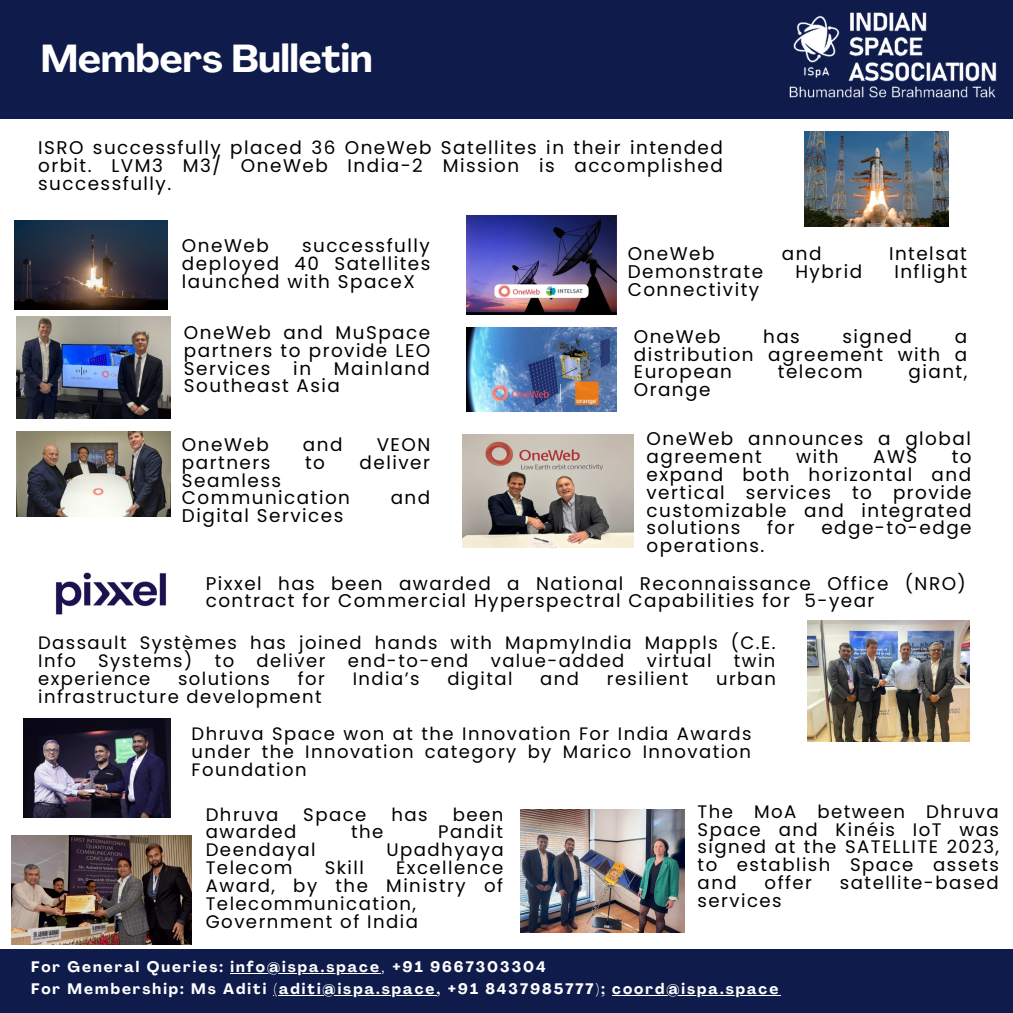
<style>
.page{position:relative;width:1013px;height:1013px;background:#fff}
.page>*{position:absolute;margin:0;border:0;box-sizing:border-box;transform-origin:0 0}
.t1{font:700 38.5px "Agrandir";color:#fff}
.t2{font:18.38px/17.8px "Poppins";letter-spacing:.08em;color:#000;text-align:justify}
.t3{font:18.12px/17.8px "Poppins";letter-spacing:.08em;color:#000}
.t4{font:18px/17.8px "Poppins";letter-spacing:.08em;color:#000;text-align:justify}
.t5{font:700 15px/22.5px "Agrandir";letter-spacing:.135em;color:#fff}
.s1{font-weight:400}
</style>
<div class="page">
<div style="left:0;top:0;width:1012px;height:119px;background:#0f1c4b"></div>
<img style="left:789px;top:12px;width:208px;height:86px">
<div style="left:0;top:949px;width:1012px;height:63px;background:#0f1c4b"></div>
<img style="left:55px;top:572px;width:111px;height:43px">
<img style="left:11px;top:835px;width:180px;height:109px">
<img style="left:520px;top:809px;width:164px;height:123px">
<img style="left:23px;top:719px;width:147px;height:98px">
<img style="left:14px;top:221px;width:154px;height:89px">
<img style="left:804px;top:131px;width:144px;height:96px">
<img style="left:17px;top:317px;width:154px;height:102px">
<img style="left:467px;top:215px;width:150px;height:100px">
<img style="left:467px;top:327px;width:150px;height:84px">
<img style="left:17px;top:432px;width:154px;height:84px">
<img style="left:463px;top:434px;width:170px;height:113px">
<img style="left:807px;top:620px;width:162px;height:121px">
<hr style="left:230px;top:972px;width:151px;height:1px;background:#fff">
<hr style="left:279px;top:995px;width:157px;height:1px;background:#fff">
<hr style="left:612px;top:995px;width:168px;height:1px;background:#fff">
<h1 class="t1" style="left:41px;top:44px;width:333px">Members Bulletin</h1>
<p class="t2" style="left:38px;top:139px;width:686px">ISRO successfully placed 36 OneWeb Satellites in their intended orbit. LVM3 M3/ OneWeb India-2 Mission is accomplished successfully.</p>
<p class="t2" style="left:182px;top:237px;width:250px;text-indent:120px">successfully deployed 40 Satellites launched with SpaceX</p>
<p class="t2" style="left:182px;top:237px;width:88px">OneWeb</p>
<p class="t2" style="left:184px;top:324px;width:248px">OneWeb and MuSpace partners to provide LEO Services in Mainland Southeast Asia</p>
<p class="t2" style="left:182px;top:435px;width:88px">OneWeb</p>
<p class="t2" style="left:303px;top:435px;width:41px">and</p>
<p class="t2" style="left:376px;top:435px;width:55px">VEON</p>
<p class="t2" style="left:182px;top:453px;width:90px">partners</p>
<p class="t2" style="left:305px;top:453px;width:21px">to</p>
<p class="t2" style="left:359px;top:453px;width:72px">deliver</p>
<p class="t2" style="left:182px;top:471px;width:169px">Seamless<br>Communication</p>
<p class="t2" style="left:391px;top:489px;width:41px">and</p>
<p class="t2" style="left:182px;top:507px;width:163px">Digital Services</p>
<p class="t2" style="left:627px;top:245px;width:88px">OneWeb</p>
<p class="t2" style="left:782px;top:245px;width:41px">and</p>
<p class="t2" style="left:889px;top:245px;width:79px">Intelsat</p>
<p class="t2" style="left:627px;top:263px;width:137px">Demonstrate</p>
<p class="t2" style="left:795px;top:263px;width:68px">Hybrid</p>
<p class="t2" style="left:894px;top:263px;width:74px">Inflight</p>
<p class="t2" style="left:627px;top:280px;width:133px">Connectivity</p>
<p class="t2" style="left:633px;top:327px;width:88px">OneWeb</p>
<p class="t2" style="left:763px;top:327px;width:38px">has</p>
<p class="t2" style="left:842px;top:327px;width:71px">signed</p>
<p class="t2" style="left:633px;top:327px;width:335px;text-indent:321px">a distribution agreement with a European</p>
<p class="t2" style="left:777px;top:363px;width:86px">telecom</p>
<p class="t2" style="left:908px;top:363px;width:60px">giant,</p>
<p class="t2" style="left:633px;top:381px;width:78px">Orange</p>
<p class="t2" style="left:646px;top:430px;width:326px">OneWeb announces a global agreement</p>
<p class="t2" style="left:796px;top:448px;width:44px">with</p>
<p class="t2" style="left:873px;top:448px;width:46px">AWS</p>
<p class="t2" style="left:646px;top:448px;width:326px;text-indent:305px">to expand both horizontal and vertical services to provide customizable and integrated solutions</p>
<p class="t2" style="left:767px;top:519px;width:29px">for</p>
<p class="t2" style="left:821px;top:519px;width:152px">edge-to-edge</p>
<p class="t2" style="left:646px;top:537px;width:119px">operations.</p>
<p class="t2" style="left:206px;top:574px;width:761px">Pixxel has been awarded a National Reconnaissance Office (NRO) contract for Commercial Hyperspectral Capabilities for 5-year</p>
<p class="t4" style="left:38px;top:634px;width:739px">Dassault Systèmes has joined hands with MapmyIndia Mappls (C.E.<br>Info Systems) to deliver end-to-end value-added virtual twin experience</p>
<p class="t4" style="left:178px;top:669px;width:93px">solutions</p>
<p class="t4" style="left:298px;top:669px;width:29px">for</p>
<p class="t4" style="left:353px;top:669px;width:68px">India’s</p>
<p class="t4" style="left:447px;top:669px;width:67px">digital</p>
<p class="t4" style="left:540px;top:669px;width:40px">and</p>
<p class="t4" style="left:607px;top:669px;width:83px">resilient</p>
<p class="t4" style="left:716px;top:669px;width:61px">urban</p>
<p class="t4" style="left:38px;top:687px;width:285px">infrastructure development</p>
<p class="t4" style="left:191px;top:725px;width:561px">Dhruva Space won at the Innovation For India Awards under the Innovation category by Marico Innovation Foundation</p>
<p class="t3" style="left:206px;top:805px;width:74px">Dhruva</p>
<p class="t3" style="left:303px;top:805px;width:65px">Space</p>
<p class="t3" style="left:391px;top:805px;width:38px">has</p>
<p class="t3" style="left:452px;top:805px;width:52px">been</p>
<p class="t3" style="left:206px;top:823px;width:92px">awarded</p>
<p class="t3" style="left:351px;top:823px;width:34px">the</p>
<p class="t3" style="left:438px;top:823px;width:66px">Pandit</p>
<p class="t3" style="left:206px;top:841px;width:112px">Deendayal</p>
<p class="t3" style="left:386px;top:841px;width:119px">Upadhyaya</p>
<p class="t3" style="left:206px;top:858px;width:88px">Telecom</p>
<p class="t3" style="left:325px;top:858px;width:41px">Skill</p>
<p class="t3" style="left:206px;top:858px;width:299px;text-indent:190px">Excellence<br>Award, by the Ministry of<br>Telecommunication,<br>Government of India</p>
<p class="t3" style="left:697px;top:802px;width:303px;text-align:justify">The MoA between Dhruva Space and Kinéis IoT was signed at the SATELLITE 2023, to establish Space assets and</p>
<p class="t3" style="left:764px;top:873px;width:49px">offer</p>
<p class="t3" style="left:840px;top:873px;width:160px">satellite-based</p>
<p class="t3" style="left:697px;top:891px;width:86px">services</p>
<p class="t5" style="left:31px;top:956px;width:748px">For General Queries: info@ispa.space<span class="s1">,</span> +91 9667303304<br>For Membership: Ms Aditi (aditi@ispa.space, +91 8437985777); coord@ispa.space</p>
</div>
